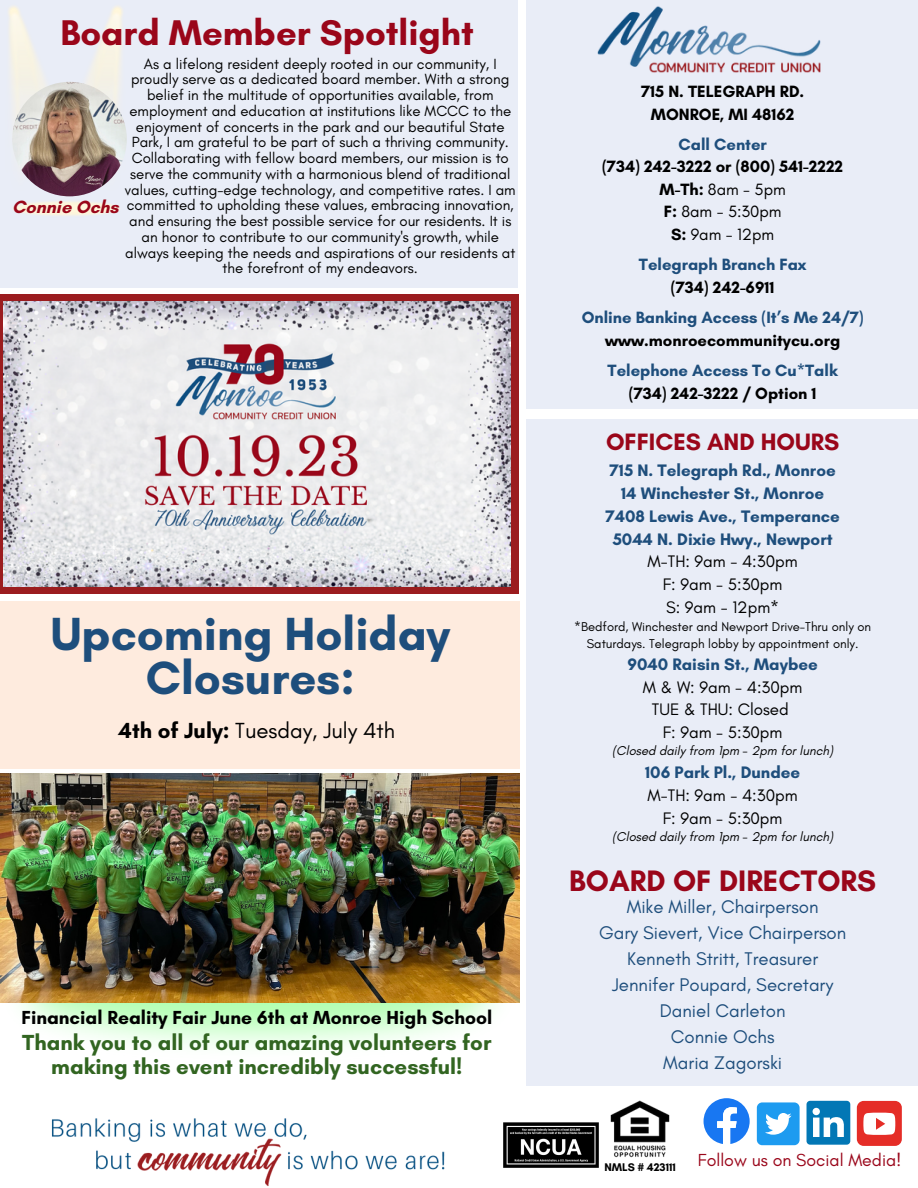
<style>
.page{position:relative;width:918px;height:1188px;background:#fff}
.page>*{position:absolute;margin:0;border:0;box-sizing:border-box;transform-origin:0 0}
.t1{font:700 47.4px/43.8px "Glacial Indifference";color:#1e4e7c;text-align:center}
.t2{font:700 36.3px "Glacial Indifference";color:#9a061a}
.t3{font:700 30.15px "Glacial Indifference";color:#9a061a}
.t4{font:700 24.15px "Glacial Indifference";color:#9a061a}
.t5{font:700 22.2px/24.8px "Glacial Indifference";color:#326521;text-align:center}
.t6{font:22.2px "Glacial Indifference";color:#000}
.t7{font:700 19.2px "Glacial Indifference";color:#000}
.t8{font:18.6px "Glacial Indifference";color:#1e4e7c}
.t9{font:700 18px "Glacial Indifference";color:#9a061a}
.t10{font:17.7px "Glacial Indifference";color:#9a061a}
.t11{font:700 16.95px "Glacial Indifference";color:#1e4e7c}
.t12{font:16.95px "Glacial Indifference";color:#000}
.t13{font:700 16.65px "Glacial Indifference";color:#000}
.t14{font:700 16.65px "Glacial Indifference";color:#1e4e7c}
.t15{font:16.65px "Glacial Indifference";color:#000}
.t16{font:15px/15.8px "Glacial Indifference";color:#000;text-align:center}
.t17{font:13.05px "Glacial Indifference";color:#000}
.t18{font:italic 13.05px "Glacial Indifference";color:#000}
.t19{font:700 11.4px "Glacial Indifference";color:#000}
.s1{font-weight:700}
</style>
<div class="page">
<div style="left:0;top:601px;width:519px;height:168px;background:#feebde"></div>
<div style="left:526px;top:0;width:392px;height:409px;background:#e9edf7"></div>
<div style="left:0;top:0;width:518px;height:287px;background:#e9edf7"></div>
<div style="left:526px;top:419px;width:392px;height:666px;background:#e9edf7"></div>
<img style="left:51px;top:1118px;width:394px;height:68px">
<img style="left:610px;top:1100px;width:60px;height:57px">
<svg style="left:704px;top:1098px;width:46px;height:46px"></svg>
<div style="left:857px;top:1101px;width:45px;height:45px;background:#e52d27;border-radius:7px"></div>
<svg style="left:863px;top:1113px;width:32px;height:22px"></svg>
<img style="left:503px;top:1123px;width:96px;height:45px">
<img style="left:597px;top:6px;width:224px;height:67px">
<img style="left:8px;top:6px;width:115px;height:210px">
<img style="left:12px;top:82px;width:115px;height:114px;border-radius:50%">
<div style="left:757px;top:1102px;width:43px;height:43px;background:#1d9bf0;border-radius:5px"></div>
<svg style="left:765px;top:1113px;width:27px;height:22px"></svg>
<svg style="left:807px;top:1101px;width:43px;height:44px"></svg>
<div style="left:0;top:295px;width:518px;height:298px;background:#9b1c1f"></div>
<img style="left:0;top:927px;width:519px;height:119px">
<img style="left:1px;top:774px;width:518px;height:228px">
<img style="left:3px;top:301px;width:508px;height:286px">
<p class="t2" style="left:60px;top:10px;width:415px">Board Member Spotlight</p>
<p class="t16" style="left:125px;top:56px;width:392px">As a lifelong resident deeply rooted in our community, I proudly serve as a dedicated board member. With a strong belief in the multitude of opportunities available, from employment and education at institutions like MCCC to the enjoyment of concerts in the park and our beautiful State Park, I am grateful to be part of such a thriving community.<br>Collaborating with fellow board members, our mission is to serve the community with a harmonious blend of traditional values, cutting-edge technology, and competitive rates. I am committed to upholding these values, embracing innovation, and ensuring the best possible service for our residents. It is an honor to contribute to our community's growth, while always keeping the needs and aspirations of our residents at the forefront of my endeavors.</p>
<p class="t9" style="left:12px;top:195px;width:108px">Connie Ochs</p>
<p class="t1" style="left:51px;top:612px;width:401px">Upcoming Holiday<br>Closures:</p>
<p class="t6" style="left:119px;top:717px;width:278px"><span class="s1">4th of July:</span> Tuesday, July 4th</p>
<p class="t7" style="left:21px;top:1006px;width:473px">Financial Reality Fair June 6th at Monroe High School</p>
<p class="t5" style="left:22px;top:1030px;width:471px">Thank you to all of our amazing volunteers for making this event incredibly successful!</p>
<p class="t13" style="left:641px;top:81px;width:165px">715 N. TELEGRAPH RD.</p>
<p class="t13" style="left:651px;top:104px;width:145px">MONROE, MI 48162</p>
<p class="t14" style="left:679px;top:134px;width:90px">Call Center</p>
<p class="t13" style="left:602px;top:157px;width:243px">(734) 242-3222 or (800) 541-2222</p>
<p class="t15" style="left:660px;top:179px;width:128px"><span class="s1">M-Th:</span> 8am - 5pm</p>
<p class="t15" style="left:664px;top:202px;width:119px"><span class="s1">F:</span> 8am - 5:30pm</p>
<p class="t15" style="left:671px;top:224px;width:105px"><span class="s1">S:</span> 9am - 12pm</p>
<p class="t14" style="left:639px;top:254px;width:169px">Telegraph Branch Fax</p>
<p class="t13" style="left:671px;top:277px;width:105px">(734) 242-6911</p>
<p class="t14" style="left:582px;top:307px;width:283px">Online Banking Access (It’s Me 24/7)</p>
<p class="t13" style="left:605px;top:330px;width:237px">www.monroecommunitycu.org</p>
<p class="t14" style="left:608px;top:360px;width:232px">Telephone Access To Cu*Talk</p>
<p class="t13" style="left:629px;top:383px;width:189px">(734) 242-3222 / Option 1</p>
<p class="t4" style="left:606px;top:428px;width:235px">OFFICES AND HOURS</p>
<p class="t11" style="left:610px;top:460px;width:228px">715 N. Telegraph Rd., Monroe</p>
<p class="t11" style="left:621px;top:483px;width:204px">14 Winchester St., Monroe</p>
<p class="t11" style="left:606px;top:506px;width:236px">7408 Lewis Ave., Temperance</p>
<p class="t11" style="left:613px;top:528px;width:222px">5044 N. Dixie Hwy., Newport</p>
<p class="t12" style="left:648px;top:551px;width:152px">M-TH: 9am - 4:30pm</p>
<p class="t12" style="left:663px;top:574px;width:121px">F: 9am - 5:30pm</p>
<p class="t12" style="left:666px;top:597px;width:115px">S: 9am - 12pm*</p>
<p class="t17" style="left:574px;top:619px;width:298px">*Bedford, Winchester and Newport Drive-Thru only on</p>
<p class="t17" style="left:587px;top:636px;width:273px">Saturdays. Telegraph lobby by appointment only.</p>
<p class="t11" style="left:627px;top:654px;width:192px">9040 Raisin St., Maybee</p>
<p class="t12" style="left:643px;top:677px;width:161px">M &amp; W: 9am - 4:30pm</p>
<p class="t12" style="left:652px;top:699px;width:138px">TUE &amp; THU: Closed</p>
<p class="t12" style="left:663px;top:722px;width:121px">F: 9am - 5:30pm</p>
<p class="t18" style="left:612px;top:743px;width:222px">(Closed daily from 1pm - 2pm for lunch)</p>
<p class="t11" style="left:645px;top:762px;width:157px">106 Park Pl., Dundee</p>
<p class="t12" style="left:648px;top:785px;width:152px">M-TH: 9am - 4:30pm</p>
<p class="t12" style="left:663px;top:807px;width:121px">F: 9am - 5:30pm</p>
<p class="t18" style="left:612px;top:829px;width:222px">(Closed daily from 1pm - 2pm for lunch)</p>
<p class="t3" style="left:569px;top:862px;width:308px">BOARD OF DIRECTORS</p>
<p class="t8" style="left:627px;top:896px;width:193px">Mike Miller, Chairperson</p>
<p class="t8" style="left:599px;top:922px;width:249px">Gary Sievert, Vice Chairperson</p>
<p class="t8" style="left:627px;top:947px;width:192px">Kenneth Stritt, Treasurer</p>
<p class="t8" style="left:612px;top:973px;width:223px">Jennifer Poupard, Secretary</p>
<p class="t8" style="left:660px;top:999px;width:127px">Daniel Carleton</p>
<p class="t8" style="left:671px;top:1025px;width:105px">Connie Ochs</p>
<p class="t8" style="left:663px;top:1051px;width:120px">Maria Zagorski</p>
<p class="t19" style="left:605px;top:1161px;width:73px">NMLS # 423111</p>
<p class="t10" style="left:698px;top:1150px;width:205px">Follow us on Social Media!</p>
</div>
